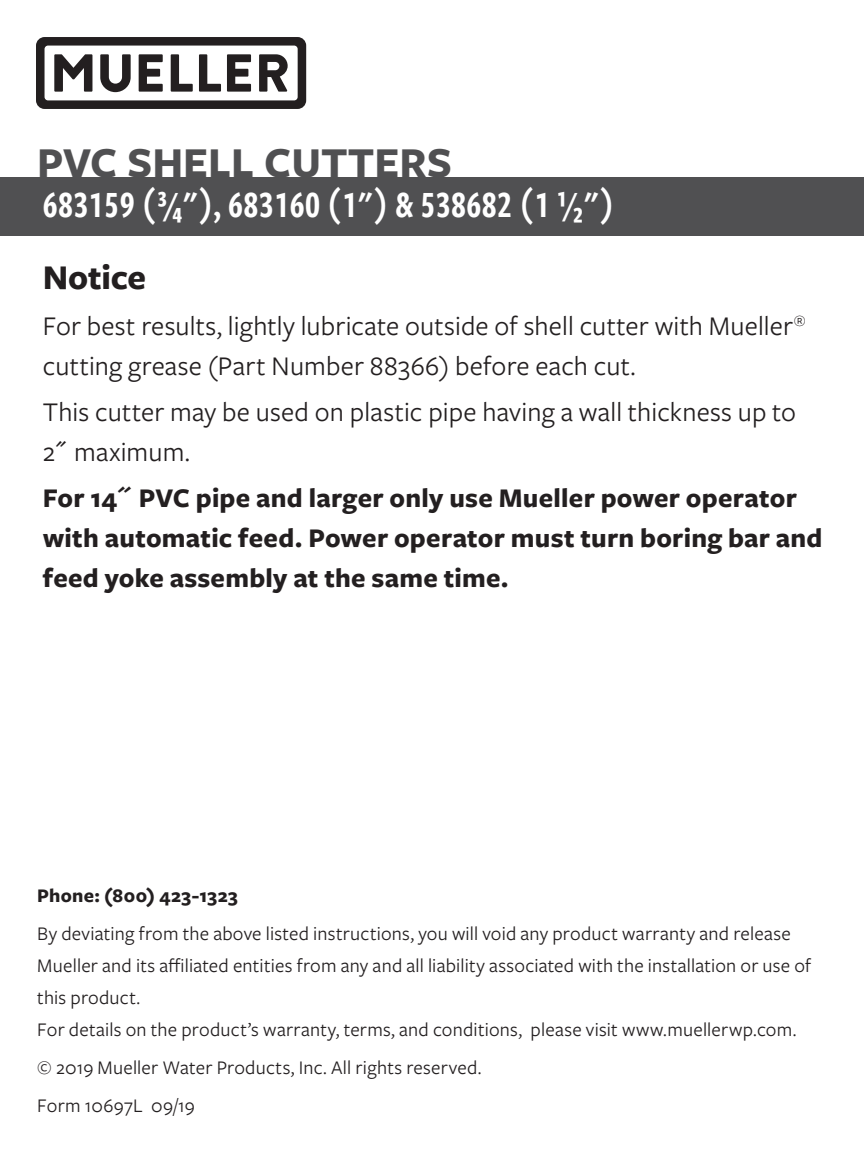
<style>
.page{position:relative;width:864px;height:1152px;background:#fff}
.page>*{position:absolute;margin:0;border:0;box-sizing:border-box;transform-origin:0 0}
.t1{font:700 44.4px "Freight Sans Pro";color:#505052}
.t2{font:38.4px "Freight Sans Cmp Pro Semi";letter-spacing:.01em;color:#fff}
.t3{font:700 36px "Freight Sans Pro";letter-spacing:-.005em;color:#231f20}
.t4{font:28px/40px "Freight Sans Pro";letter-spacing:.005em;color:#231f20}
.t5{font:700 28px/40px "Freight Sans Pro";letter-spacing:.01em;color:#231f20}
.t6{font:20px/32px "Freight Sans Pro";letter-spacing:.01em;color:#231f20}
.t7{font:700 20px "Freight Sans Pro";letter-spacing:.02em;color:#231f20}
.s1{font-family:"ITC Franklin Gothic Std"}
.s2{font-family:"ITC Franklin Gothic Std Hvy";font-weight:400}
</style>
<div class="page">
<div style="left:0;top:177px;width:864px;height:59px;background:#505052"></div>
<svg style="left:36px;top:37px;width:270px;height:72px"></svg>
<h1 class="t1" style="left:37px;top:132px;width:416px">PVC SHELL CUTTERS</h1>
<h2 class="t2" style="left:43px;top:178px;width:573px">683159 (3/4"), 683160 (1") &amp; 538682 (1 1/2")</h2>
<h3 class="t3" style="left:43px;top:253px;width:105px">Notice</h3>
<h3 class="t4" style="left:43px;top:305px;width:764px">For best results, lightly lubricate outside of shell cutter with Mueller<sup>® </sup>cutting grease (Part Number 88366) before each cut.</h3>
<h3 class="t4" style="left:43px;top:391px;width:755px">This cutter may be used on plastic pipe having a wall thickness up to<br>2<span class="s1">˝</span> maximum.</h3>
<h3 class="t5" style="left:43px;top:476px;width:781px">For 14<span class="s2">˝</span> PVC pipe and larger only use Mueller power operator with automatic feed. Power operator must turn boring bar and feed yoke assembly at the same time.</h3>
<p class="t7" style="left:37px;top:882px;width:202px">Phone: (800) 423-1323</p>
<p class="t6" style="left:37px;top:917px;width:775px">By deviating from the above listed instructions, you will void any product warranty and release Mueller and its affiliated entities from any and all liability associated with the installation or use of this product.<br>For details on the product’s warranty, terms, and conditions, please visit www.muellerwp.com.</p>
<p class="t6" style="left:37px;top:1048px;width:446px;line-height:37.6px">© 2019 Mueller Water Products, Inc. All rights reserved.<br>Form 10697L 09/19</p>
</div>
